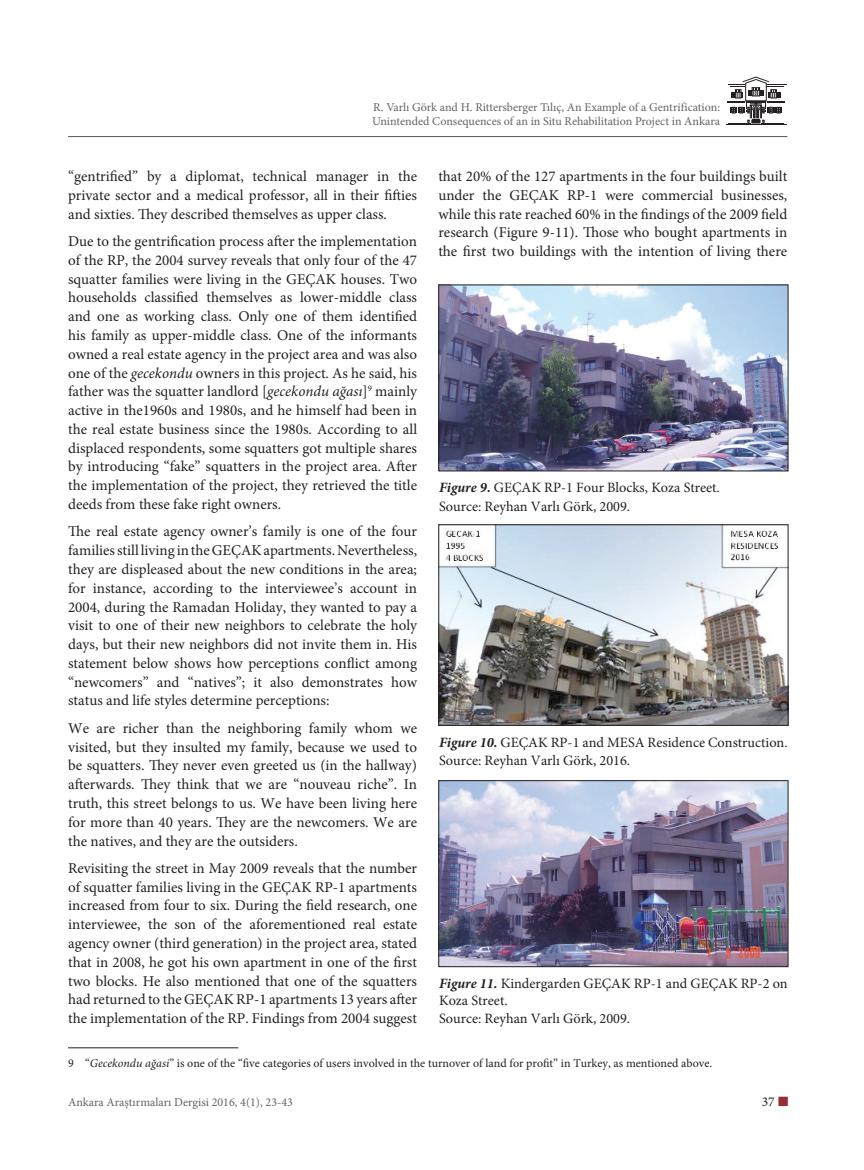
<style>
.page{position:relative;width:864px;height:1170px;background:#fff}
.page>*{position:absolute;margin:0;border:0;box-sizing:border-box;transform-origin:0 0}
.t1{font:15px/18.8px "Minion Pro";color:#231f20;text-align:justify}
.t2{font:14.25px/18.6px "Minion Pro";color:#231f20}
.t3{font:13.5px "Minion Pro";color:#231f20}
.t4{font:12px/13.5px "Minion Pro";color:#636366}
.t5{font:12px "Minion Pro";color:#231f20}
.s1{font-style:italic}
.s2{font-weight:700;font-style:italic}
.s3{color:#962e33}
</style>
<div class="page">
<hr style="left:68px;top:136px;width:719px;height:1px;background:#57585a">
<hr style="left:726px;top:124px;width:60px;height:1px;background:#231f20">
<svg style="left:727px;top:77px;width:59px;height:47px"></svg>
<hr style="left:68px;top:1047px;width:170px;height:1px;background:#231f20">
<img style="left:440px;top:286px;width:346px;height:183px">
<div style="left:438px;top:284px;width:350px;height:187px;border:1px solid #231f20"></div>
<img style="left:440px;top:526px;width:346px;height:197px">
<div style="left:438px;top:524px;width:350px;height:201px;border:1px solid #231f20"></div>
<img style="left:440px;top:782px;width:346px;height:182px">
<div style="left:438px;top:780px;width:350px;height:186px;border:1px solid #231f20"></div>
<p class="t4" style="left:372px;top:101px;width:349px">R. Varlı Görk and H. Rittersberger Tılıç, An Example of a Gentrification:<br>Unintended Consequences of an in Situ Rehabilitation Project in Ankara</p>
<p class="t1" style="left:68px;top:167px;width:350px">“gentrified” by a diplomat, technical manager in the private sector and a medical professor, all in their fifties and sixties. They described themselves as upper class.</p>
<p class="t1" style="left:68px;top:232px;width:350px">Due to the gentrification process after the implementation of the RP, the 2004 survey reveals that only four of the 47 squatter families were living in the GEÇAK houses. Two households classified themselves as lower-middle class and one as working class. Only one of them identified his family as upper-middle class. One of the informants owned a real estate agency in the project area and was also one of the <span class="s1">gecekondu</span> owners in this project. As he said, his father was the squatter landlord [<span class="s1">gecekondu ağası</span>]<sup>9</sup> mainly active in the1960s and 1980s, and he himself had been in the real estate business since the 1980s. According to all displaced respondents, some squatters got multiple shares by introducing “fake” squatters in the project area. After the implementation of the project, they retrieved the title deeds from these fake right owners.</p>
<p class="t1" style="left:68px;top:522px;width:350px">The real estate agency owner’s family is one of the four families still living in the GEÇAK apartments. Nevertheless, they are displeased about the new conditions in the area; for instance, according to the interviewee’s account in 2004, during the Ramadan Holiday, they wanted to pay a visit to one of their new neighbors to celebrate the holy days, but their new neighbors did not invite them in. His statement below shows how perceptions conflict among “newcomers” and “natives”; it also demonstrates how status and life styles determine perceptions:</p>
<p class="t1" style="left:68px;top:718px;width:350px">We are richer than the neighboring family whom we visited, but they insulted my family, because we used to be squatters. They never even greeted us (in the hallway) afterwards. They think that we are “nouveau riche”. In truth, this street belongs to us. We have been living here for more than 40 years. They are the newcomers. We are the natives, and they are the outsiders.</p>
<p class="t1" style="left:68px;top:858px;width:350px">Revisiting the street in May 2009 reveals that the number of squatter families living in the GEÇAK RP-1 apartments increased from four to six. During the field research, one interviewee, the son of the aforementioned real estate agency owner (third generation) in the project area, stated that in 2008, he got his own apartment in one of the first two blocks. He also mentioned that one of the squatters had returned to the GEÇAK RP-1 apartments 13 years after the implementation of the RP. Findings from 2004 suggest</p>
<p class="t5" style="left:68px;top:1055px;width:645px">9 “<span class="s1">Gecekondu ağasi</span>” is one of the “five categories of users involved in the turnover of land for profit” in Turkey, as mentioned above.</p>
<p class="t1" style="left:438px;top:167px;width:350px">that 20% of the 127 apartments in the four buildings built under the GEÇAK RP-1 were commercial businesses, while this rate reached 60% in the findings of the 2009 field research (Figure 9-11). Those who bought apartments in the first two buildings with the intention of living there</p>
<p class="t2" style="left:439px;top:478px;width:282px"><span class="s2">Figure 9.</span> GEÇAK RP-1 Four Blocks, Koza Street.<br>Source: Reyhan Varlı Görk, 2009.</p>
<p class="t2" style="left:439px;top:733px;width:350px"><span class="s2">Figure 10.</span> GEÇAK RP-1 and MESA Residence Construction.<br>Source: Reyhan Varlı Görk, 2016.</p>
<p class="t2" style="left:439px;top:975px;width:350px;line-height:16.5px"><span class="s2">Figure 11.</span> Kindergarden GEÇAK RP-1 and GEÇAK RP-2 on<br>Koza Street.</p>
<p class="t2" style="left:439px;top:1009px;width:192px">Source: Reyhan Varlı Görk, 2009.</p>
<p class="t4" style="left:68px;top:1095px;width:226px">Ankara Araştırmaları Dergisi 2016, 4(1), 23-43</p>
<p class="t3" style="left:761px;top:1092px;width:28px">37 <span class="s3">■</span></p>
</div>
